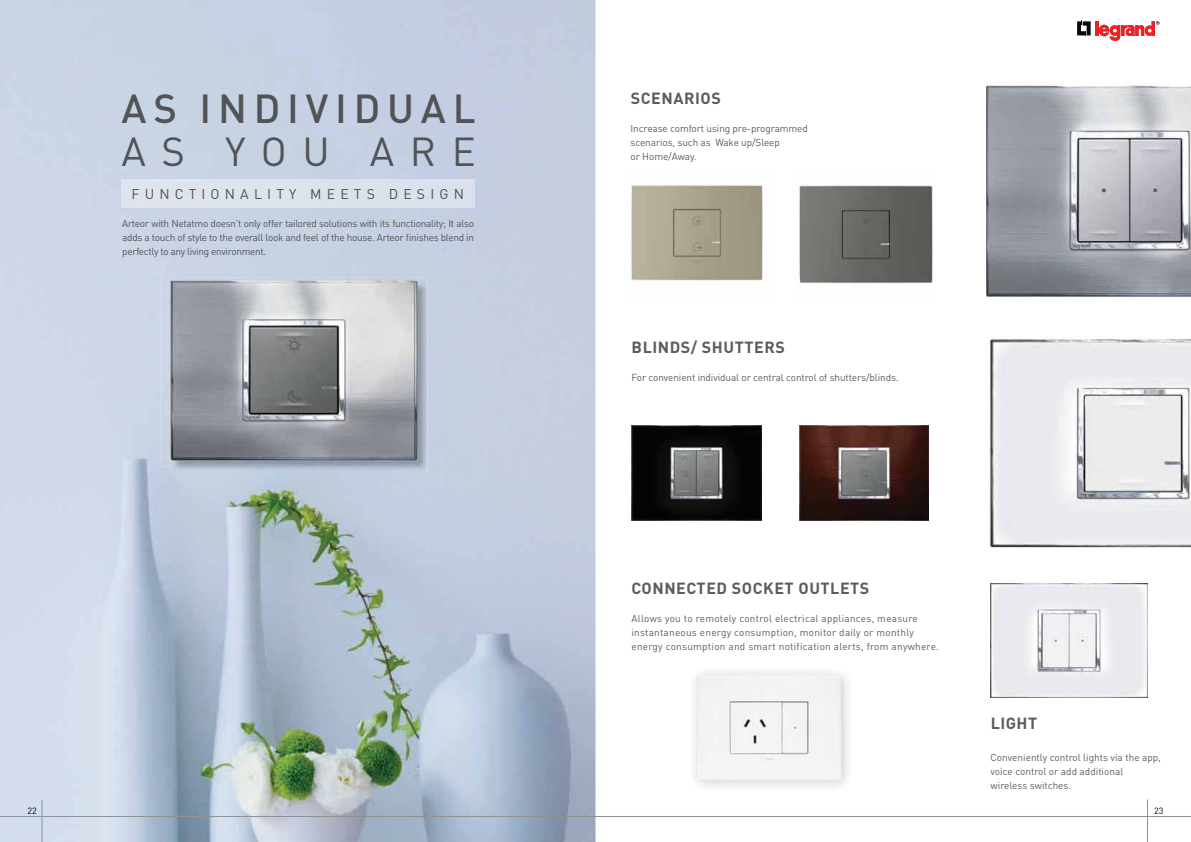
<style>
.page{position:relative;width:1191px;height:842px;background:#fff}
.page>*{position:absolute;margin:0;border:0;box-sizing:border-box;transform-origin:0 0}
.t1{font:500 40px "DIN Pro";letter-spacing:.17em;color:#525355}
.t2{font:40px "DIN Pro";letter-spacing:.39em;color:#525355}
.t3{font:700 16px "DIN Pro";letter-spacing:.035em;color:#5b5c5e}
.t4{font:14px "DIN Pro";letter-spacing:.37em;color:#4f5052}
.t5{font:10px/14px "DIN Pro";color:#5b5c5e}
.t6{font:10px/14px "DIN Pro";letter-spacing:-.03em;color:#525355;text-align:justify}
.t7{font:10px/14px "DIN Pro";letter-spacing:.025em;color:#5b5c5e}
.t8{font:9px "DIN Pro";color:#030806}
</style>
<div class="page">
<img style="left:0;top:0;width:595px;height:842px">
<img style="left:986px;top:85px;width:205px;height:214px">
<img style="left:631px;top:183px;width:132px;height:98px">
<img style="left:631px;top:426px;width:130px;height:94px">
<img style="left:799px;top:426px;width:130px;height:94px">
<img style="left:799px;top:185px;width:134px;height:99px">
<img style="left:691px;top:671px;width:153px;height:113px">
<img style="left:989px;top:339px;width:202px;height:209px">
<img style="left:990px;top:583px;width:157px;height:115px">
<svg style="left:1077px;top:20px;width:13px;height:16px"></svg>
<hr style="left:1095px;top:21px;width:3px;height:15px;background:#ec2027">
<svg style="left:1098px;top:21px;width:61px;height:20px"></svg>
<img style="left:172px;top:466px;width:255px;height:5px">
<img style="left:160px;top:278px;width:267px;height:188px">
<img style="left:172px;top:282px;width:255px;height:184px">
<div style="left:121px;top:180px;width:353px;height:28px;background:#dce3ed"></div>
<hr style="left:0;top:816px;width:1191px;height:1px;background:#8f9295">
<hr style="left:42px;top:799px;width:1px;height:43px;background:#8f9295">
<hr style="left:1147px;top:799px;width:1px;height:43px;background:#8f9294">
<h1 class="t1" style="left:122px;top:94px;width:356px">AS INDIVIDUAL</h1>
<h1 class="t2" style="left:122px;top:137px;width:356px">AS YOU ARE</h1>
<h3 class="t4" style="left:131px;top:189px;width:334px">FUNCTIONALITY MEETS DESIGN</h3>
<p class="t6" style="left:122px;top:217px;width:353px">Arteor with Netatmo doesn’t only offer tailored solutions with its functionality; It also adds a touch of style to the overall look and feel of the house. Arteor finishes blend in perfectly to any living environment.</p>
<h2 class="t3" style="left:630px;top:93px;width:92px">SCENARIOS</h2>
<p class="t5" style="left:630px;top:123px;width:179px">Increase comfort using pre-programmed scenarios, such as Wake up/Sleep<br>or Home/Away.</p>
<h2 class="t3" style="left:631px;top:342px;width:155px">BLINDS/ SHUTTERS</h2>
<p class="t5" style="left:631px;top:372px;width:268px">For convenient individual or central control of shutters/blinds.</p>
<h2 class="t3" style="left:631px;top:583px;width:239px">CONNECTED SOCKET OUTLETS</h2>
<p class="t7" style="left:631px;top:612px;width:309px">Allows you to remotely control electrical appliances, measure instantaneous energy consumption, monitor daily or monthly energy consumption and smart notification alerts, from anywhere.</p>
<h2 class="t3" style="left:990px;top:718px;width:48px">LIGHT</h2>
<p class="t5" style="left:990px;top:752px;width:172px">Conveniently control lights via the app, voice control or add additional wireless switches.</p>
<p class="t8" style="left:27px;top:808px;width:11px">22</p>
<p class="t8" style="left:1154px;top:808px;width:11px">23</p>
</div>
